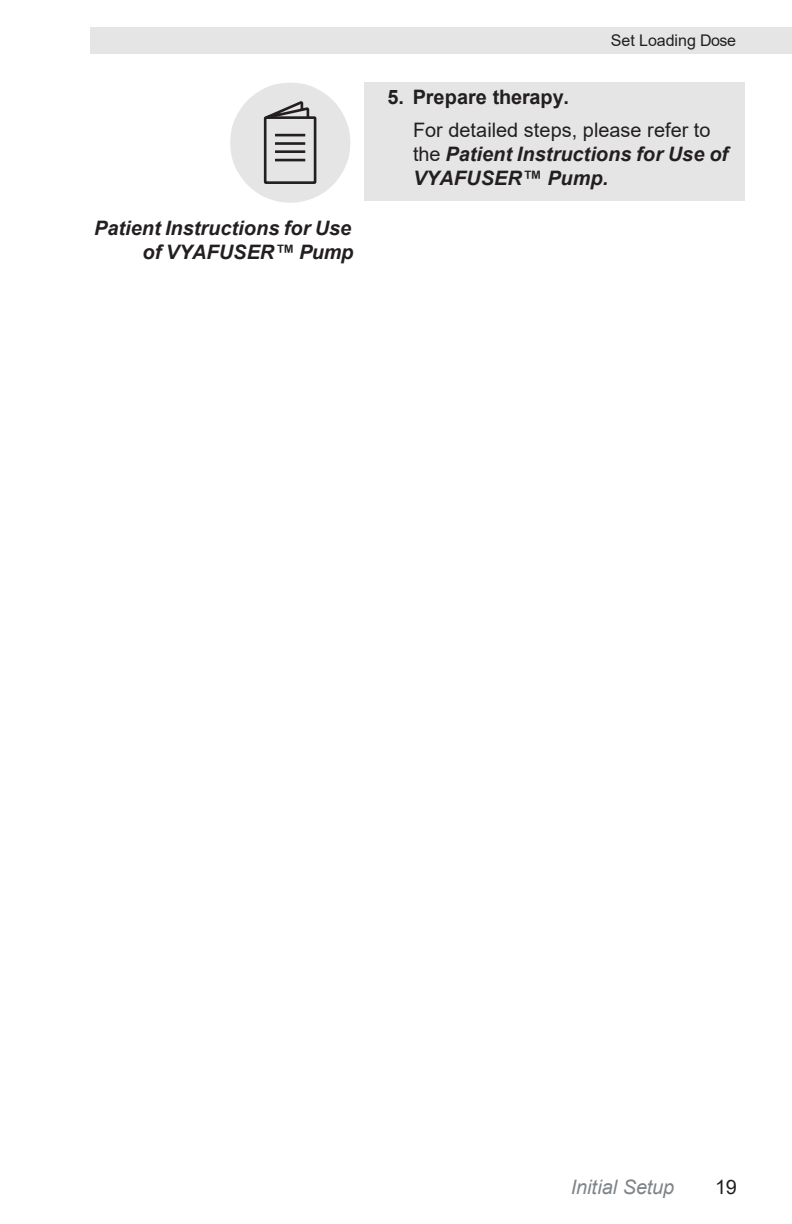
<style>
.page{position:relative;width:792px;height:1224px;background:#fff}
.page>*{position:absolute;margin:0;border:0;box-sizing:border-box;transform-origin:0 0}
.t1{font:italic 700 20px/23.8px "Arial";color:#231f20;text-align:right}
.t2{font:700 20px "Arial";letter-spacing:-.005em;color:#231f20}
.t3{font:italic 20px "Arial";color:#7f8488}
.t4{font:20px "Arial";color:#231f20}
.t5{font:16px "Arial";letter-spacing:-.005em;color:#231f20}
.s1{font-weight:400;font-style:normal}
</style>
<div class="page">
<div style="left:90px;top:27px;width:702px;height:27px;background:#e5e5e5"></div>
<svg style="left:230px;top:83px;width:120px;height:120px"></svg>
<div style="left:365px;top:83px;width:380px;height:118px;background:#e5e5e5"></div>
<p class="t1" style="left:94px;top:217px;width:260px">Patient Instructions for Use of VYAFUSER™ Pump</p>
<p class="t5" style="left:611px;top:29px;width:127px">Set Loading Dose</p>
<p class="t2" style="left:387px;top:83px;width:183px">5. Prepare therapy.</p>
<p class="t1" style="left:413px;top:119px;width:317px;text-align:left"><span class="s1">For detailed steps, please refer to the</span> Patient Instructions for Use of<br>VYAFUSER™ Pump.</p>
<p class="t3" style="left:571px;top:1174px;width:105px">Initial Setup</p>
<p class="t4" style="left:715px;top:1173px;width:23px">19</p>
</div>
